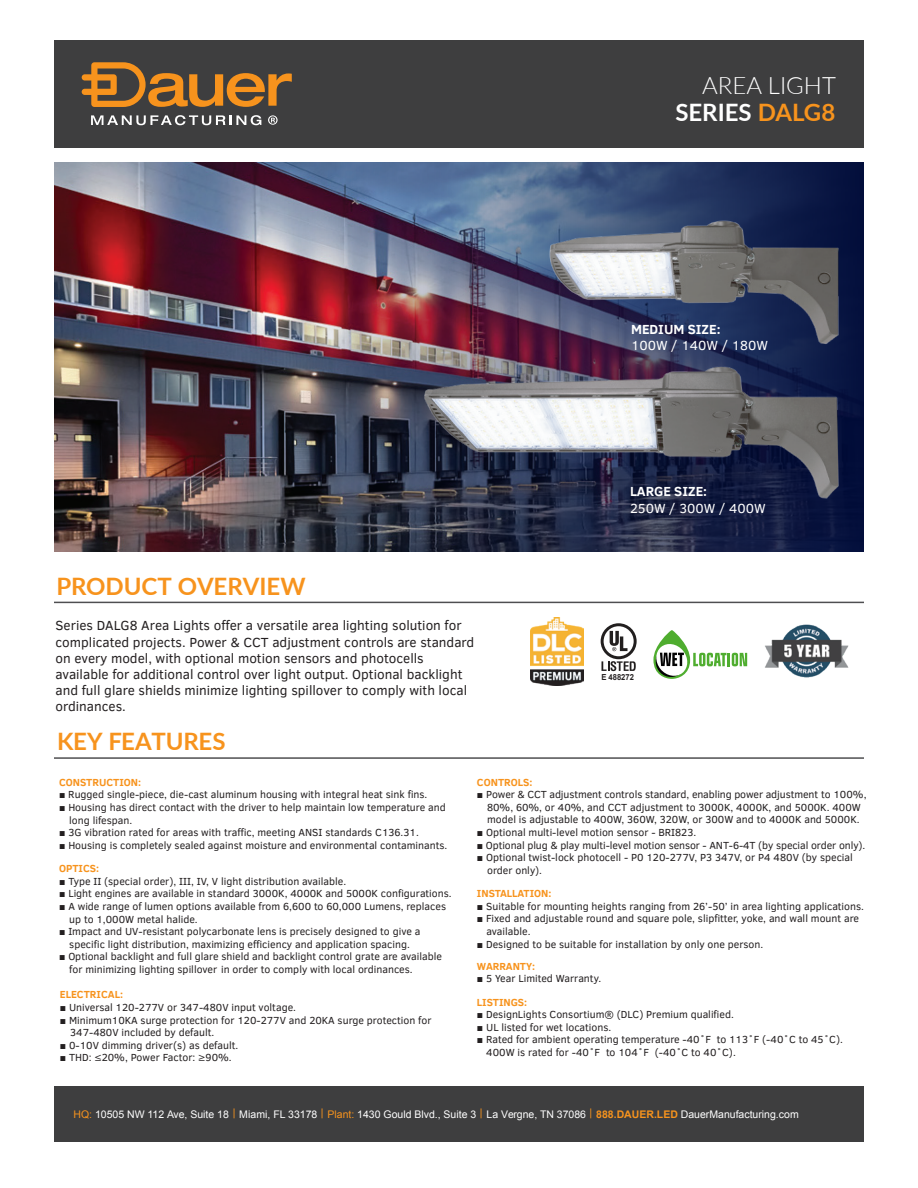
<style>
.page{position:relative;width:918px;height:1188px;background:#fff}
.page>*{position:absolute;margin:0;border:0;box-sizing:border-box;transform-origin:0 0}
.t1{font:700 24px "Lato";color:#f7931d}
.t2{font:700 24px "Lato";color:#fff}
.t3{font:300 24px "Lato";color:#fff}
.t4{font:13.5px/16.2px "Clear Sans";color:#231f20}
.t5{font:13.5px/16.2px "Clear Sans";color:#fff}
.t6{font:10.5px/12.6px "Clear Sans";color:#231f20}
.t7{font:10.5px "Arial";color:#fff}
.t8{font:700 10.5px "Clear Sans";color:#f7931d}
.t9{font:700 8.25px "Arial";color:#231f20;scale:.92 1}
.s1{color:#f7931d}
.s2{font-weight:700}
.s3{font-weight:700;color:#f7931d}
.s4{font-weight:700;color:#ec993c}
</style>
<div class="page">
<img style="left:54px;top:162px;width:197px;height:389px">
<img style="left:251px;top:162px;width:613px;height:389px">
<svg style="left:653px;top:630px;width:94px;height:49px"></svg>
<svg style="left:601px;top:623px;width:36px;height:48px"></svg>
<img style="left:765px;top:624px;width:84px;height:54px">
<img style="left:531px;top:618px;width:52px;height:68px">
<img style="left:380px;top:250px;width:484px;height:302px">
<img style="left:516px;top:173px;width:348px;height:226px">
<div style="left:54px;top:40px;width:810px;height:108px;background:#3e3e3f"></div>
<svg style="left:91px;top:115px;width:170px;height:10px"></svg>
<svg style="left:268px;top:115px;width:10px;height:10px"></svg>
<svg style="left:82px;top:62px;width:210px;height:45px"></svg>
<hr style="left:54px;top:602px;width:810px;height:1px;background:#4f4f51">
<hr style="left:54px;top:757px;width:810px;height:2px;background:#4f4f51">
<div style="left:54px;top:1086px;width:810px;height:56px;background:#3e3e3f"></div>
<p class="t3" style="left:702px;top:68px;width:135px">AREA LIGHT</p>
<p class="t2" style="left:675px;top:94px;width:161px">SERIES <span class="s1">DALG8</span></p>
<p class="t5" style="left:631px;top:321px;width:138px"><span class="s2">MEDIUM SIZE:<br></span>100W / 140W / 180W</p>
<p class="t1" style="left:56px;top:568px;width:251px">PRODUCT OVERVIEW</p>
<p class="t4" style="left:56px;top:617px;width:420px">Series DALG8 Area Lights offer a versatile area lighting solution for complicated projects. Power &amp; CCT adjustment controls are standard on every model, with optional motion sensors and photocells available for additional control over light output. Optional backlight and full glare shields minimize lighting spillover to comply with local ordinances.</p>
<p class="t1" style="left:57px;top:724px;width:170px">KEY FEATURES</p>
<p class="t5" style="left:630px;top:484px;width:137px"><span class="s2">LARGE SIZE:<br></span>250W / 300W / 400W</p>
<p class="t9" style="left:601px;top:672px;width:37px">E 488272</p>
<p class="t8" style="left:59px;top:775px;width:83px">CONSTRUCTION:</p>
<p class="t6" style="left:59px;top:788px;width:370px">■ Rugged single-piece, die-cast aluminum housing with integral heat sink fins.</p>
<p class="t6" style="left:69px;top:801px;width:378px;text-indent:-10px">■ Housing has direct contact with the driver to help maintain low temperature and long lifespan.</p>
<p class="t6" style="left:59px;top:826px;width:361px">■ 3G vibration rated for areas with traffic, meeting ANSI standards C136.31.</p>
<p class="t6" style="left:59px;top:839px;width:390px">■ Housing is completely sealed against moisture and environmental contaminants.</p>
<p class="t8" style="left:59px;top:861px;width:42px">OPTICS:</p>
<p class="t6" style="left:59px;top:875px;width:289px">■ Type II (special order), III, IV, V light distribution available.</p>
<p class="t6" style="left:59px;top:887px;width:394px">■ Light engines are available in standard 3000K, 4000K and 5000K configurations.</p>
<p class="t6" style="left:69px;top:900px;width:378px;text-indent:-10px">■ A wide range of lumen options available from 6,600 to 60,000 Lumens, replaces up to 1,000W metal halide.</p>
<p class="t6" style="left:59px;top:925px;width:363px;text-align:center">■ Impact and UV-resistant polycarbonate lens is precisely designed to give a specific light distribution, maximizing efficiency and application spacing.</p>
<p class="t6" style="left:69px;top:950px;width:374px;text-indent:-10px">■ Optional backlight and full glare shield and backlight control grate are available for minimizing lighting spillover in order to comply with local ordinances.</p>
<p class="t8" style="left:60px;top:987px;width:65px">ELECTRICAL:</p>
<p class="t6" style="left:60px;top:1001px;width:238px">■ Universal 120-277V or 347-480V input voltage.</p>
<p class="t6" style="left:70px;top:1014px;width:363px;text-indent:-10px">■ Minimum10KA surge protection for 120-277V and 20KA surge protection for<br>347-480V included by default.</p>
<p class="t6" style="left:60px;top:1039px;width:180px">■ 0-10V dimming driver(s) as default.</p>
<p class="t6" style="left:60px;top:1051px;width:173px">■ THD: ≤20%, Power Factor: ≥90%.</p>
<p class="t8" style="left:477px;top:774px;width:57px">CONTROLS:</p>
<p class="t6" style="left:477px;top:788px;width:391px;text-align:center">■ Power &amp; CCT adjustment controls standard, enabling power adjustment to 100%,<br>80%, 60%, or 40%, and CCT adjustment to 3000K, 4000K, and 5000K. 400W model is adjustable to 400W, 360W, 320W, or 300W and to 4000K and 5000K.</p>
<p class="t6" style="left:477px;top:826px;width:221px">■ Optional multi-level motion sensor - BRI823.</p>
<p class="t6" style="left:477px;top:839px;width:390px">■ Optional plug &amp; play multi-level motion sensor - ANT-6-4T (by special order only).</p>
<p class="t6" style="left:487px;top:851px;width:367px;text-indent:-10px">■ Optional twist-lock photocell - P0 120-277V, P3 347V, or P4 480V (by special order only).</p>
<p class="t8" style="left:477px;top:886px;width:76px">INSTALLATION:</p>
<p class="t6" style="left:477px;top:900px;width:389px">■ Suitable for mounting heights ranging from 26’-50’ in area lighting applications.</p>
<p class="t6" style="left:486px;top:912px;width:374px;text-indent:-9px">■ Fixed and adjustable round and square pole, slipfitter, yoke, and wall mount are available.</p>
<p class="t6" style="left:477px;top:933px;width:288px;line-height:22px">■ Designed to be suitable for installation by only one person.<br><span class="s3">WARRANTY:</span></p>
<p class="t6" style="left:477px;top:972px;width:126px">■ 5 Year Limited Warranty.</p>
<p class="t8" style="left:477px;top:994px;width:52px">LISTINGS:</p>
<p class="t6" style="left:477px;top:1008px;width:258px">■ DesignLights Consortium® (DLC) Premium qualified.</p>
<p class="t6" style="left:477px;top:1021px;width:136px">■ UL listed for wet locations.</p>
<p class="t6" style="left:486px;top:1033px;width:358px;text-indent:-9px">■ Rated for ambient operating temperature -40˚F to 113˚F (-40˚C to 45˚C).<br>400W is rated for -40˚F to 104˚F (-40˚C to 40˚C).</p>
<p class="t7" style="left:73px;top:1107px;width:727px"><span class="s1">HQ:</span> 10505 NW 112 Ave, Suite 18 <span class="s1">|</span> Miami, FL 33178 <span class="s1">| Plant:</span> 1430 Gould Blvd., Suite 3 <span class="s1">|</span> La Vergne, TN 37086 <span class="s1">|</span> <span class="s3">888.DAUER.LED</span> DauerManufacturing.com</p>
<p class="t7" style="left:77px;top:1110px;width:727px"><span class="s1">HQ:</span> 10505 NW 112 Ave, Suite 18 <span class="s1">|</span> Miami, FL 33178 <span class="s1">| Plant:</span> 1430 Gould Blvd., Suite 3 <span class="s1">|</span> La Vergne, TN 37086 <span class="s1">|</span> <span class="s4">888.DAUER.LED</span> DauerManufacturing.com</p>
</div>
